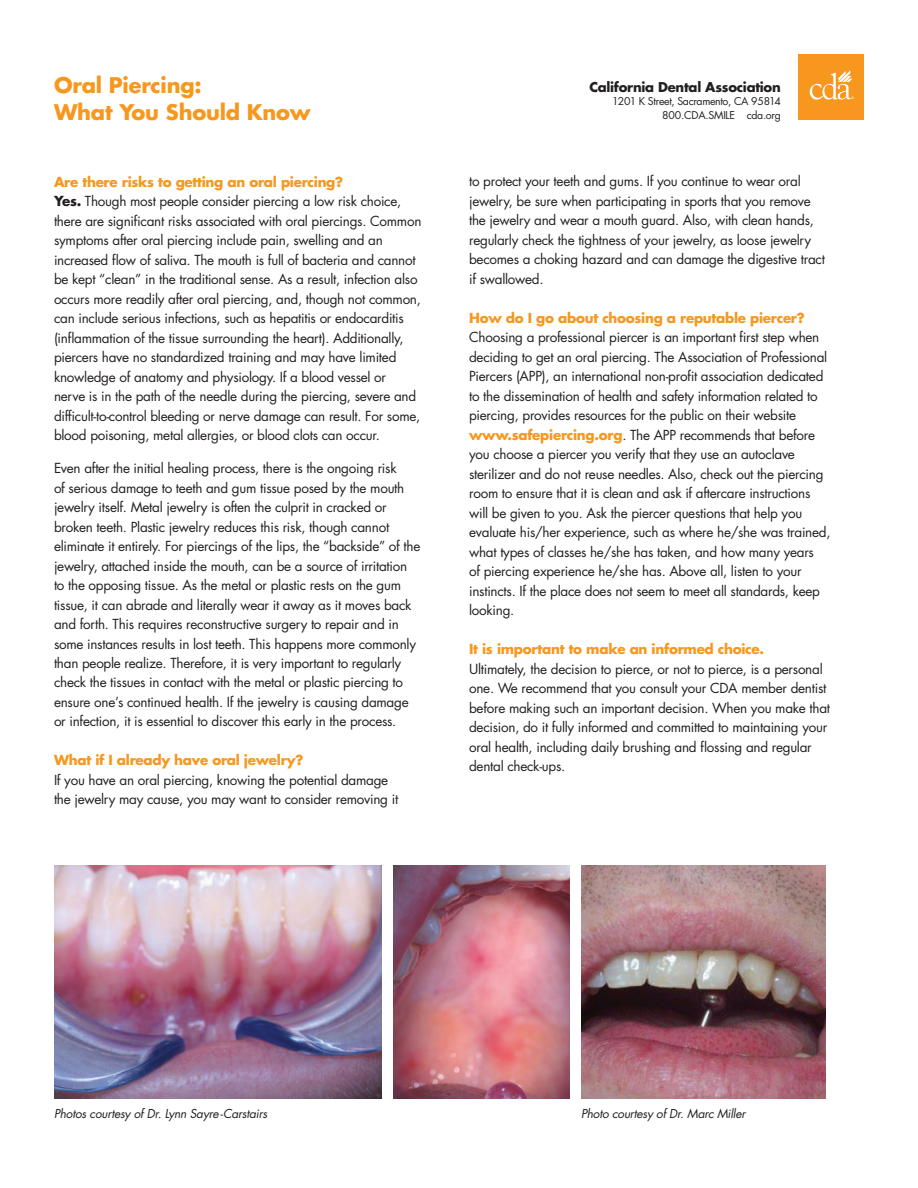
<style>
.page{position:relative;width:918px;height:1188px;background:#fff}
.page>*{position:absolute;margin:0;border:0;box-sizing:border-box;transform-origin:0 0}
.t1{font:700 21px "Futura Std";letter-spacing:-.01em;color:#f7971d}
.t2{font:13.5px/19.5px "Futura Std";letter-spacing:-.02em;color:#231f20}
.t3{font:700 13.5px "Futura Std";letter-spacing:-.02em;color:#f7971d}
.t4{font:700 13.2px "Futura Std";letter-spacing:-.02em;color:#231f20}
.t5{font:italic 12px "Futura Std";letter-spacing:-.02em;color:#231f20}
.t6{font:10.5px/13.5px "Futura Std";letter-spacing:-.03em;color:#231f20;text-align:right}
.t7{font:3.3px "Arial";color:#fff}
.s1{font-weight:700;color:#f7971d}
.s2{font-weight:700}
</style>
<div class="page">
<div style="left:798px;top:54px;width:66px;height:66px;background:#f7971d"></div>
<svg style="left:810px;top:70px;width:43px;height:30px"></svg>
<img style="left:54px;top:865px;width:327px;height:233px">
<img style="left:394px;top:865px;width:176px;height:233px">
<img style="left:581px;top:865px;width:244px;height:233px">
<h1 class="t1" style="left:54px;top:75px;width:149px">Oral Piercing:</h1>
<h1 class="t1" style="left:54px;top:102px;width:258px">What You Should Know</h1>
<p class="t4" style="left:589px;top:81px;width:193px">California Dental Association</p>
<p class="t6" style="left:612px;top:96px;width:170px">1201 K Street, Sacramento, CA 95814<br>800.CDA.SMILE cda.org</p>
<p class="t7" style="left:851px;top:96px;width:4px">®</p>
<p class="t2" style="left:54px;top:173px;width:369px"><span class="s1">Are there risks to getting an oral piercing?<br></span><span class="s2">Yes.</span> Though most people consider piercing a low risk choice, there are significant risks associated with oral piercings. Common symptoms after oral piercing include pain, swelling and an increased flow of saliva. The mouth is full of bacteria and cannot be kept “clean” in the traditional sense. As a result, infection also occurs more readily after oral piercing, and, though not common, can include serious infections, such as hepatitis or endocarditis (inflammation of the tissue surrounding the heart). Additionally, piercers have no standardized training and may have limited knowledge of anatomy and physiology. If a blood vessel or<br>nerve is in the path of the needle during the piercing, severe and difficult-to-control bleeding or nerve damage can result. For some, blood poisoning, metal allergies, or blood clots can occur.</p>
<p class="t2" style="left:54px;top:459px;width:368px">Even after the initial healing process, there is the ongoing risk<br>of serious damage to teeth and gum tissue posed by the mouth jewelry itself. Metal jewelry is often the culprit in cracked or broken teeth. Plastic jewelry reduces this risk, though cannot eliminate it entirely. For piercings of the lips, the “backside” of the jewelry, attached inside the mouth, can be a source of irritation to the opposing tissue. As the metal or plastic rests on the gum tissue, it can abrade and literally wear it away as it moves back and forth. This requires reconstructive surgery to repair and in some instances results in lost teeth. This happens more commonly than people realize. Therefore, it is very important to regularly check the tissues in contact with the metal or plastic piercing to ensure one’s continued health. If the jewelry is causing damage or infection, it is essential to discover this early in the process.</p>
<p class="t3" style="left:54px;top:754px;width:251px">What if I already have oral jewelry?</p>
<p class="t2" style="left:54px;top:771px;width:346px">If you have an oral piercing, knowing the potential damage the jewelry may cause, you may want to consider removing it</p>
<p class="t2" style="left:469px;top:173px;width:357px">to protect your teeth and gums. If you continue to wear oral jewelry, be sure when participating in sports that you remove the jewelry and wear a mouth guard. Also, with clean hands, regularly check the tightness of your jewelry, as loose jewelry becomes a choking hazard and can damage the digestive tract if swallowed.</p>
<p class="t3" style="left:469px;top:312px;width:337px">How do I go about choosing a reputable piercer?</p>
<p class="t2" style="left:469px;top:329px;width:363px">Choosing a professional piercer is an important first step when deciding to get an oral piercing. The Association of Professional Piercers (APP), an international non-profit association dedicated to the dissemination of health and safety information related to piercing, provides resources for the public on their website <span class="s1">www.safepiercing.org</span>. The APP recommends that before you choose a piercer you verify that they use an autoclave sterilizer and do not reuse needles. Also, check out the piercing room to ensure that it is clean and ask if aftercare instructions will be given to you. Ask the piercer questions that help you evaluate his/her experience, such as where he/she was trained, what types of classes he/she has taken, and how many years<br>of piercing experience he/she has. Above all, listen to your instincts. If the place does not seem to meet all standards, keep looking.</p>
<p class="t3" style="left:469px;top:643px;width:297px">It is important to make an informed choice.</p>
<p class="t2" style="left:469px;top:660px;width:363px">Ultimately, the decision to pierce, or not to pierce, is a personal one. We recommend that you consult your CDA member dentist before making such an important decision. When you make that decision, do it fully informed and committed to maintaining your oral health, including daily brushing and flossing and regular dental check-ups.</p>
<p class="t5" style="left:54px;top:1108px;width:215px">Photos courtesy of Dr. Lynn Sayre-Carstairs</p>
<p class="t5" style="left:581px;top:1108px;width:166px">Photo courtesy of Dr. Marc Miller</p>
</div>
